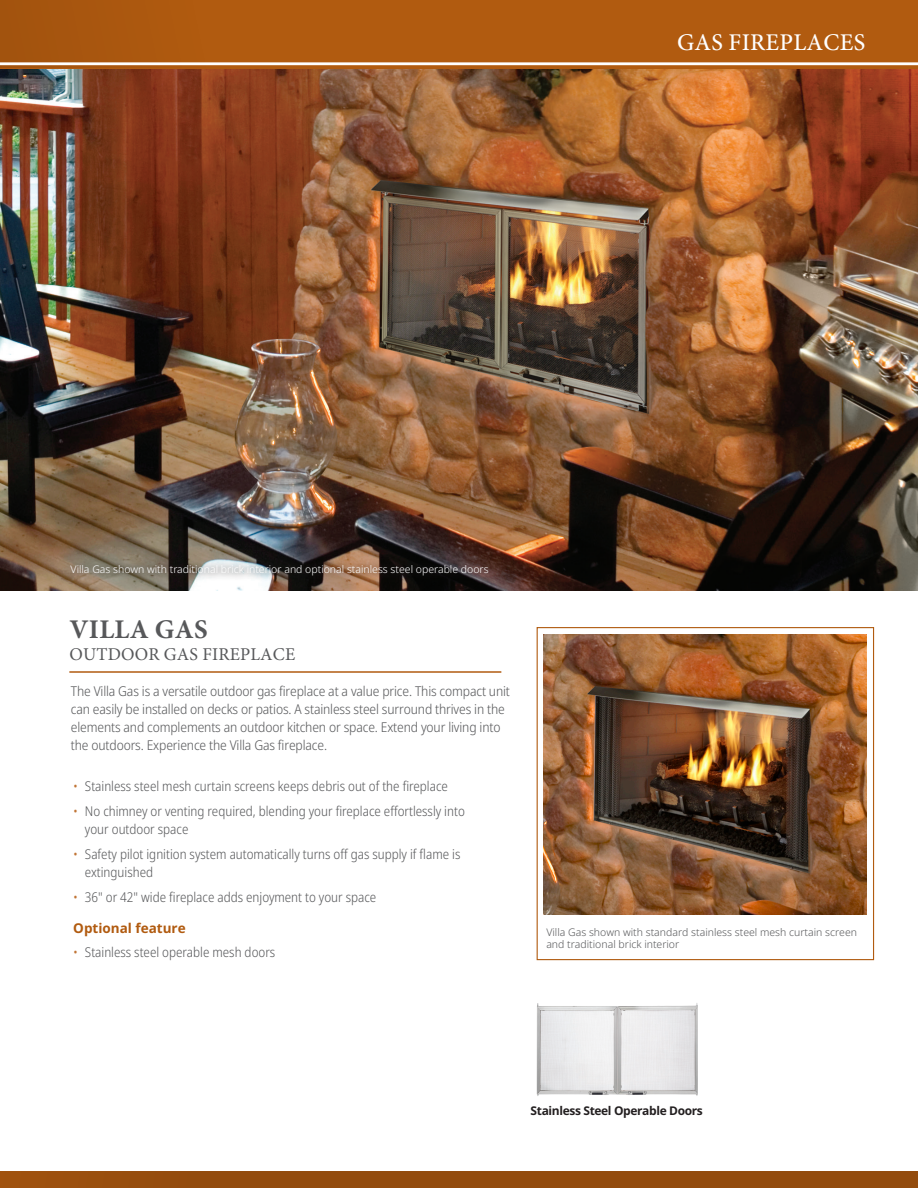
<style>
.page{position:relative;width:918px;height:1188px;background:#fff}
.page>*{position:absolute;margin:0;border:0;box-sizing:border-box;transform-origin:0 0}
.Bullets-tech{font:700 27px "Minion Pro";letter-spacing:.01em;color:#57585a}
.Bullets_12_pt{font:500 24px "Minion Pro";letter-spacing:.01em;color:#fff}
.Bullets-tech-2{font:18px "Minion Pro";letter-spacing:.01em;color:#57585a}
.Bullets_12_pt-2{font:300 semi-condensed 13.5px/18px "Noto Sans";color:#57585a;scale:.96 1}
.Bullets_12_pt-3{font:300 semi-condensed 13.5px/18px "Noto Sans";color:#57585a}
.Bullets_12_pt-4{font:700 13.5px "Noto Sans";color:#b15b10}
.Bullets_12_pt-5{font:700 12px "Noto Sans";letter-spacing:-.03em;color:#231f20}
.Bullets_12_pt-6{font:300 10.5px/12.6px "Noto Sans";color:#57585a}
.cutline{font:300 10.5px "Noto Sans";color:#fff}
.s1{color:#c17536}
</style>
<div class="page">
<img style="left:0;top:0;width:1px;height:590px">
<img style="left:1px;top:68px;width:917px;height:522px">
<hr style="left:69px;top:671px;width:432px;height:2px;background:#b15b10">
<img style="left:544px;top:634px;width:323px;height:280px">
<img style="left:537px;top:1003px;width:161px;height:93px">
<img style="left:63px;top:558px;width:433px;height:25px">
<div style="left:537px;top:627px;width:337px;height:333px;border:1px solid #b15b10"></div>
<div style="left:0;top:0;width:918px;height:68px;background:#b15b10"></div>
<hr style="left:0;top:62px;width:918px;height:3px;background:#fff">
<div style="left:0;top:1171px;width:918px;height:17px;background:#934b0d"></div>
<p class="Bullets_12_pt" style="left:677px;top:26px;width:190px">GAS FIREPLACES</p>
<p class="cutline" style="left:71px;top:562px;width:420px">Villa Gas shown with traditional brick interior and optional stainless steel operable doors</p>
<p class="Bullets-tech" style="left:69px;top:611px;width:140px">VILLA GAS</p>
<p class="Bullets-tech-2" style="left:69px;top:642px;width:227px">OUTDOOR GAS FIREPLACE</p>
<p class="Bullets_12_pt-3" style="left:71px;top:683px;width:441px">The Villa Gas is a versatile outdoor gas fireplace at a value price. This compact unit can easily be installed on decks or patios. A stainless steel surround thrives in the elements and complements an outdoor kitchen or space. Extend your living into the outdoors. Experience the Villa Gas fireplace.</p>
<p class="Bullets_12_pt-2" style="left:73px;top:777px;width:392px"><span class="s1">•</span> Stainless steel mesh curtain screens keeps debris out of the fireplace</p>
<p class="Bullets_12_pt-2" style="left:85px;top:802px;width:397px;text-indent:-12px"><span class="s1">•</span> No chimney or venting required, blending your fireplace effortlessly into your outdoor space</p>
<p class="Bullets_12_pt-2" style="left:85px;top:845px;width:393px;text-indent:-12px"><span class="s1">•</span> Safety pilot ignition system automatically turns off gas supply if flame is extinguished</p>
<p class="Bullets_12_pt-2" style="left:73px;top:888px;width:317px"><span class="s1">•</span> 36" or 42" wide fireplace adds enjoyment to your space</p>
<p class="Bullets_12_pt-4" style="left:73px;top:919px;width:114px">Optional feature</p>
<p class="Bullets_12_pt-2" style="left:73px;top:943px;width:212px"><span class="s1">•</span> Stainless steel operable mesh doors</p>
<p class="Bullets_12_pt-6" style="left:546px;top:926px;width:312px">Villa Gas shown with standard stainless steel mesh curtain screen and traditional brick interior</p>
<p class="Bullets_12_pt-5" style="left:531px;top:1102px;width:174px">Stainless Steel Operable Doors</p>
</div>
